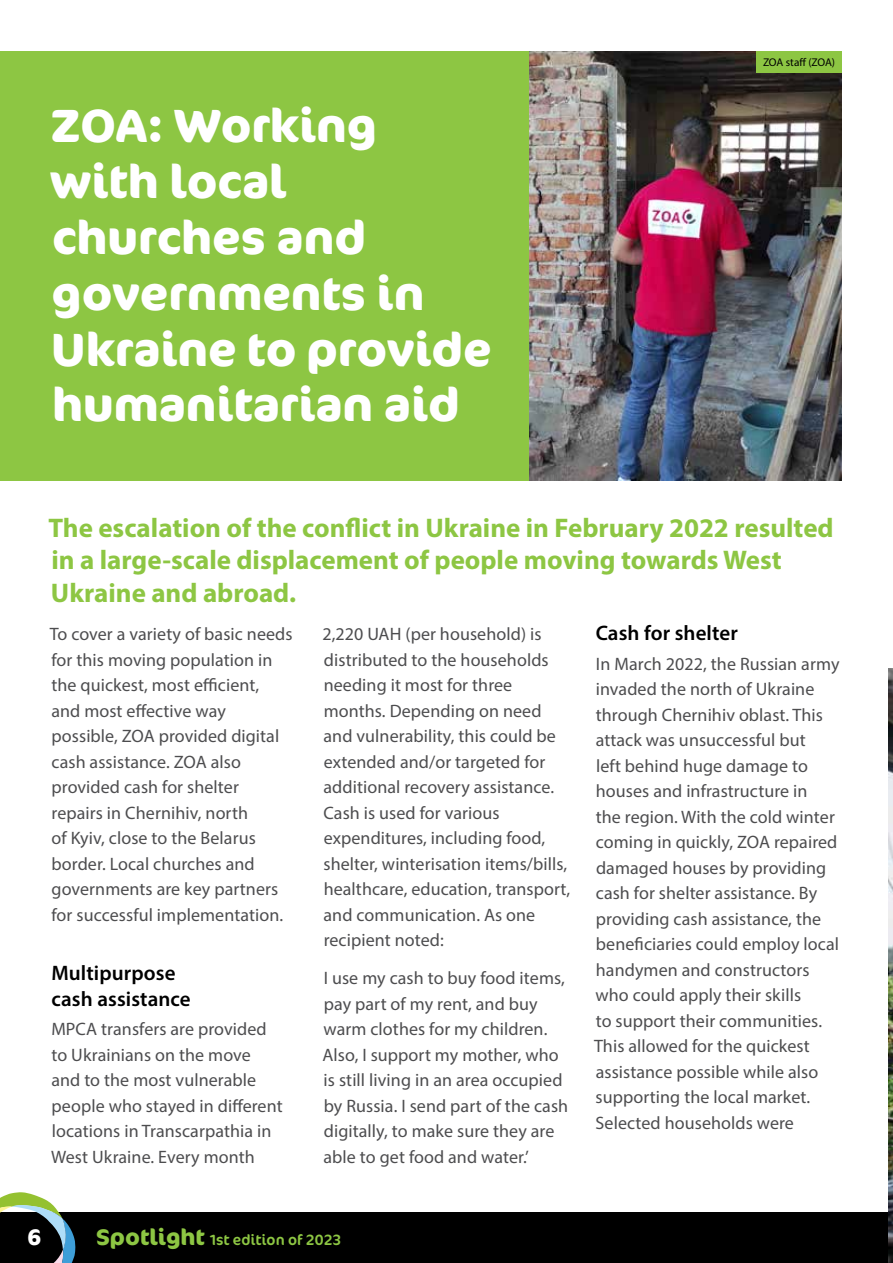
<style>
.page{position:relative;width:893px;height:1263px;background:#fff}
.page>*{position:absolute;margin:0;border:0;box-sizing:border-box;transform-origin:0 0}
.t1{font:700 46.5px/55.8px "Cocon";color:#fff}
.t2{font:700 27px/32.4px "Myriad Pro";color:#8dc643}
.t3{font:700 22.5px "Cocon";color:#fff}
.t4{font:600 21px/25.5px "Myriad Pro";letter-spacing:.005em;color:#000}
.t5{font:18px/25.5px "Myriad Pro";letter-spacing:.005em;color:#4d4d4f}
.t6{font:15px "Cocon";color:#8dc643}
.t7{font:11.25px "Myriad Pro";letter-spacing:-.015em;color:#000}
.s1{font-weight:700;font-size:22.5px}
</style>
<div class="page">
<div style="left:0;top:1212px;width:893px;height:51px;background:#000"></div>
<svg style="left:0;top:1192px;width:75px;height:71px"></svg>
<div style="left:0;top:51px;width:529px;height:429px;background:#8dc643"></div>
<img style="left:529px;top:51px;width:313px;height:429px">
<img style="left:889px;top:669px;width:4px;height:594px">
<div style="left:756px;top:51px;width:86px;height:21px;background:#8dc643"></div>
<h1 class="t1" style="left:50px;top:99px;width:443px">ZOA: Working with local churches and governments in<br>Ukraine to provide humanitarian aid</h1>
<p class="t7" style="left:763px;top:55px;width:74px">ZOA staff (ZOA)</p>
<h2 class="t2" style="left:48px;top:511px;width:787px">The escalation of the conflict in Ukraine in February 2022 resulted in a large-scale displacement of people moving towards West<br>Ukraine and abroad.</h2>
<p class="t5" style="left:50px;top:621px;width:244px">To cover a variety of basic needs for this moving population in the quickest, most efficient,<br>and most effective way possible, ZOA provided digital cash assistance. ZOA also provided cash for shelter repairs in Chernihiv, north<br>of Kyiv, close to the Belarus border. Local churches and governments are key partners for successful implementation.</p>
<p class="t4" style="left:596px;top:620px;width:144px">Cash for shelter</p>
<p class="t5" style="left:594px;top:651px;width:247px">In March 2022, the Russian army invaded the north of Ukraine through Chernihiv oblast. This attack was unsuccessful but<br>left behind huge damage to houses and infrastructure in<br>the region. With the cold winter coming in quickly, ZOA repaired damaged houses by providing cash for shelter assistance. By providing cash assistance, the beneficiaries could employ local handymen and constructors who could apply their skills<br>to support their communities.<br>This allowed for the quickest assistance possible while also supporting the local market.<br>Selected households were</p>
<p class="t5" style="left:322px;top:621px;width:249px">2,220 UAH (per household) is distributed to the households needing it most for three months. Depending on need and vulnerability, this could be extended and/or targeted for additional recovery assistance.<br>Cash is used for various expenditures, including food, shelter, winterisation items/bills, healthcare, education, transport, and communication. As one recipient noted:</p>
<p class="t5" style="left:323px;top:965px;width:247px">I use my cash to buy food items, pay part of my rent, and buy warm clothes for my children.<br>Also, I support my mother, who is still living in an area occupied by Russia. I send part of the cash digitally, to make sure they are able to get food and water.’</p>
<p class="t4" style="left:51px;top:960px;width:141px">Multipurpose cash assistance</p>
<p class="t5" style="left:51px;top:1016px;width:233px">MPCA transfers are provided to Ukrainians on the move and to the most vulnerable people who stayed in different locations in Transcarpathia in<br>West Ukraine. Every month</p>
<p class="t3" style="left:28px;top:1224px;width:15px">6</p>
<p class="t6" style="left:96px;top:1231px;width:247px"><span class="s1">Spotlight</span> 1st edition of 2023</p>
</div>
